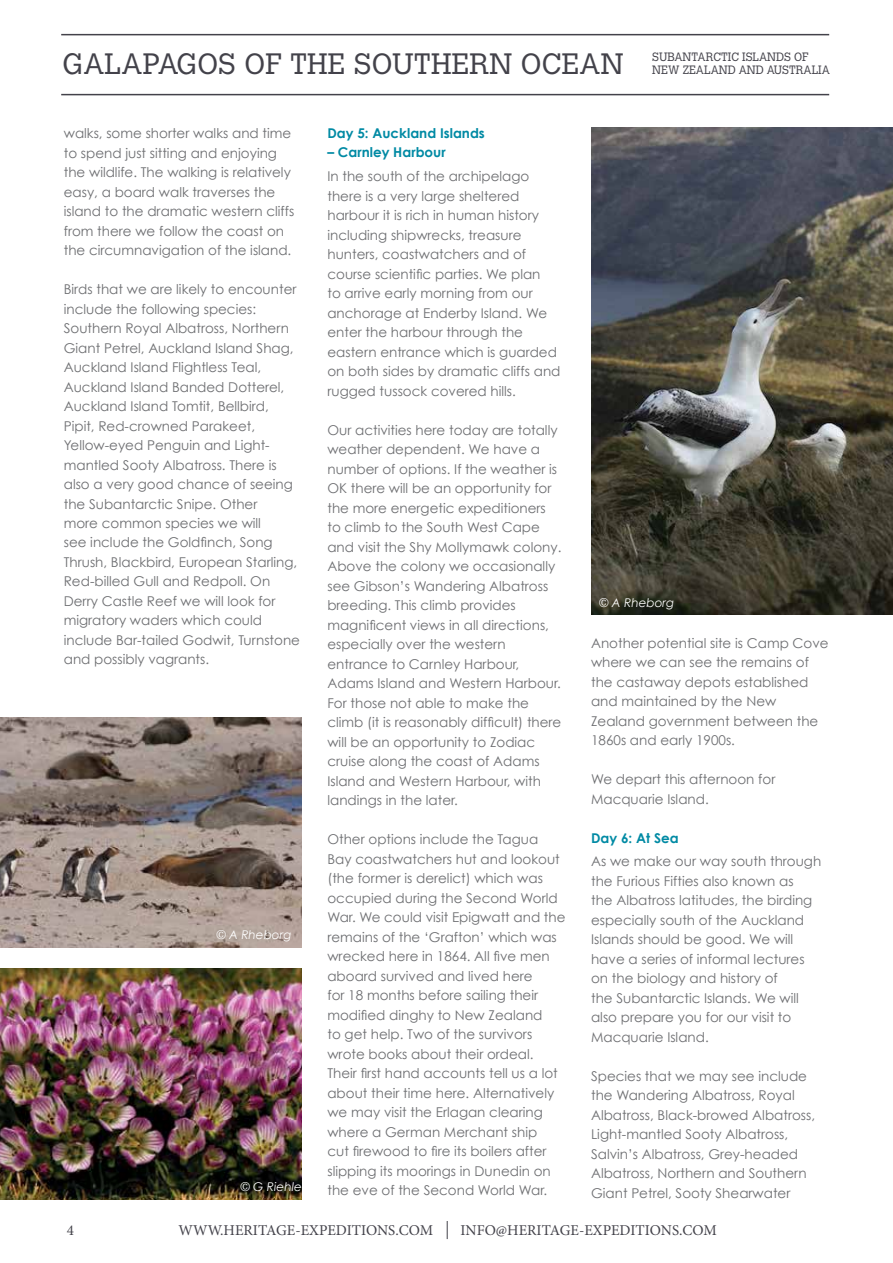
<style>
.page{position:relative;width:893px;height:1263px;background:#fff}
.page>*{position:absolute;margin:0;border:0;box-sizing:border-box;transform-origin:0 0}
.t1{font:300 29.25px "Calvert";letter-spacing:.005em;color:#43424a}
.t2{font:15px "Minion Pro";color:#43424a}
.t3{font:13.5px/19.5px "Century Gothic";color:#6d6e71}
.t4{font:700 13.5px "Century Gothic";color:#008aa4}
.t5{font:300 12px/13.5px "Calvert";color:#43424a;scale:.95 1}
.t6{font:italic 12px "Century Gothic";color:#fff}
</style>
<div class="page">
<hr style="left:61px;top:94px;width:768px;height:1px;background:#43424a">
<hr style="left:61px;top:34px;width:768px;height:1px;background:#43424a">
<svg style="left:447px;top:1221px;width:1px;height:18px"></svg>
<img style="left:591px;top:128px;width:302px;height:487px">
<img style="left:0;top:718px;width:302px;height:230px">
<img style="left:0;top:969px;width:302px;height:230px">
<h1 class="t1" style="left:63px;top:47px;width:563px">GALAPAGOS OF THE SOUTHERN OCEAN</h1>
<p class="t5" style="left:652px;top:50px;width:188px">SUBANTARCTIC ISLANDS OF<br>NEW ZEALAND AND AUSTRALIA</p>
<p class="t3" style="left:64px;top:123px;width:232px">walks, some shorter walks and time to spend just sitting and enjoying the wildlife. The walking is relatively easy, a board walk traverses the island to the dramatic western cliffs from there we follow the coast on the circumnavigation of the island.</p>
<p class="t3" style="left:64px;top:279px;width:238px">Birds that we are likely to encounter include the following species:<br>Southern Royal Albatross, Northern Giant Petrel, Auckland Island Shag, Auckland Island Flightless Teal, Auckland Island Banded Dotterel, Auckland Island Tomtit, Bellbird, Pipit, Red-crowned Parakeet, Yellow-eyed Penguin and Light&shy;mantled Sooty Albatross. There is also a very good chance of seeing the Subantarctic Snipe. Other<br>more common species we will<br>see include the Goldfinch, Song Thrush, Blackbird, European Starling, Red-billed Gull and Redpoll. On Derry Castle Reef we will look for migratory waders which could include Bar-tailed Godwit, Turnstone and possibly vagrants.</p>
<p class="t6" style="left:217px;top:927px;width:76px">© A Rheborg</p>
<p class="t6" style="left:241px;top:1179px;width:63px">© G Riehle</p>
<p class="t4" style="left:327px;top:124px;width:159px">Day 5: Auckland Islands</p>
<p class="t4" style="left:327px;top:144px;width:120px">– Carnley Harbour</p>
<p class="t3" style="left:327px;top:166px;width:235px">In the south of the archipelago there is a very large sheltered harbour it is rich in human history including shipwrecks, treasure hunters, coastwatchers and of course scientific parties. We plan<br>to arrive early morning from our anchorage at Enderby Island. We enter the harbour through the eastern entrance which is guarded on both sides by dramatic cliffs and rugged tussock covered hills.</p>
<p class="t3" style="left:327px;top:420px;width:235px">Our activities here today are totally weather dependent. We have a number of options. If the weather is<br>OK there will be an opportunity for the more energetic expeditioners to climb to the South West Cape and visit the Shy Mollymawk colony.<br>Above the colony we occasionally see Gibson’s Wandering Albatross breeding. This climb provides magnificent views in all directions, especially over the western entrance to Carnley Harbour,<br>Adams Island and Western Harbour.<br>For those not able to make the climb (it is reasonably difficult) there will be an opportunity to Zodiac cruise along the coast of Adams<br>Island and Western Harbour, with landings in the later.</p>
<p class="t3" style="left:327px;top:829px;width:240px">Other options include the Tagua Bay coastwatchers hut and lookout (the former is derelict) which was occupied during the Second World War. We could visit Epigwatt and the remains of the ‘Grafton’ which was wrecked here in 1864. All five men aboard survived and lived here<br>for 18 months before sailing their modified dinghy to New Zealand<br>to get help. Two of the survivors wrote books about their ordeal.<br>Their first hand accounts tell us a lot about their time here. Alternatively we may visit the Erlagan clearing where a German Merchant ship<br>cut firewood to fire its boilers after slipping its moorings in Dunedin on the eve of the Second World War.</p>
<p class="t6" style="left:600px;top:595px;width:76px">© A Rheborg</p>
<p class="t3" style="left:591px;top:633px;width:239px">Another potential site is Camp Cove where we can see the remains of the castaway depots established and maintained by the New<br>Zealand government between the<br>1860s and early 1900s.</p>
<p class="t3" style="left:591px;top:769px;width:186px">We depart this afternoon for<br>Macquarie Island.</p>
<p class="t4" style="left:591px;top:829px;width:89px">Day 6: At Sea</p>
<p class="t3" style="left:591px;top:851px;width:232px">As we make our way south through the Furious Fifties also known as<br>the Albatross latitudes, the birding especially south of the Auckland<br>Islands should be good. We will have a series of informal lectures on the biology and history of<br>the Subantarctic Islands. We will also prepare you for our visit to<br>Macquarie Island.</p>
<p class="t3" style="left:591px;top:1066px;width:225px">Species that we may see include the Wandering Albatross, Royal Albatross, Black-browed Albatross, Light-mantled Sooty Albatross, Salvin’s Albatross, Grey-headed Albatross, Northern and Southern Giant Petrel, Sooty Shearwater</p>
<p class="t2" style="left:67px;top:1220px;width:9px">4</p>
<p class="t2" style="left:179px;top:1220px;width:256px">WWW.HERITAGE-EXPEDITIONS.COM</p>
<p class="t2" style="left:460px;top:1220px;width:258px">INFO@HERITAGE-EXPEDITIONS.COM</p>
</div>
